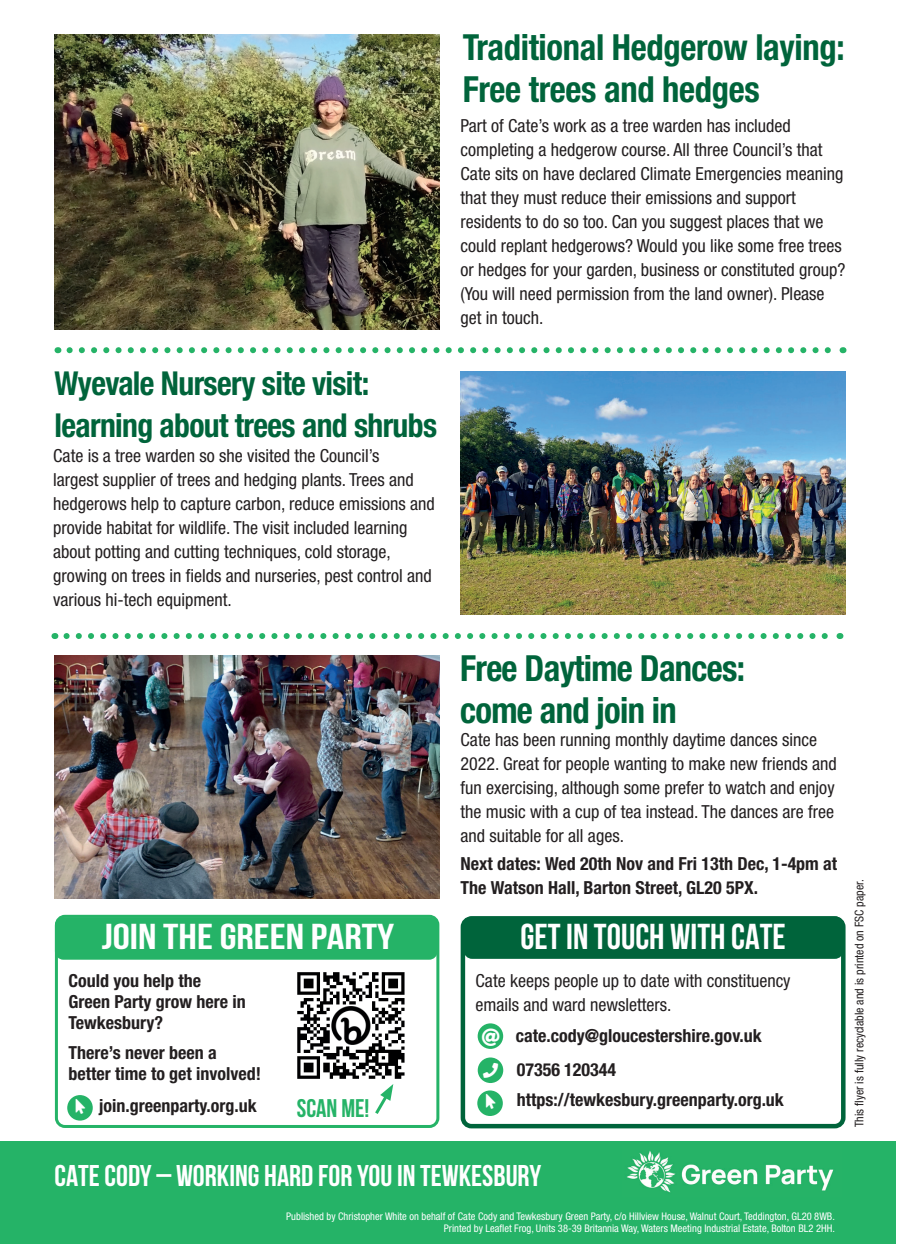
<style>
.page{position:relative;width:898px;height:1244px;background:#fff}
.page>*{position:absolute;margin:0;border:0;box-sizing:border-box;transform-origin:0 0}
.t1{font:700 condensed 36px/42px "Helvetica Neue LT Std";letter-spacing:-.01em;color:#00643b;scale:.96 1}
.t2{font:700 36px "Bebas Neue";color:#fff}
.t3{font:700 36px "Bebas Neue";color:#fff;scale:1.2 1}
.t4{font:700 condensed 33px/42px "Helvetica Neue LT Std";letter-spacing:-.02em;color:#00643b;scale:.96 1}
.t5{font:700 30px "Bebas Neue";color:#fff}
.t6{font:700 25.5px "Bebas Neue";color:#25b367}
.t7{font:condensed 18px/24px "Helvetica Neue LT Std";color:#231f20}
.t8{font:700 condensed 18px/21px "Helvetica Neue LT Std";color:#231f20}
.t9{font:condensed 12px "Helvetica Neue LT Std";color:#231f20}
.t10{font:condensed 10.5px/12px "Helvetica Neue LT Std";color:#fff;text-align:right}
</style>
<div class="page">
<div style="left:0;top:1140px;width:896px;height:103px;background:#25b367"></div>
<img style="left:627px;top:1150px;width:207px;height:43px">
<div style="left:461px;top:916px;width:384px;height:212px;border:4px solid #00643b;border-radius:9px"></div>
<div style="left:478px;top:1057px;width:25px;height:25px;background:#25b367;border-radius:50%"></div>
<div style="left:477px;top:1090px;width:26px;height:25px;background:#25b367;border-radius:50%"></div>
<div style="left:464px;top:916px;width:379px;height:42px;background:#00643b;border-radius:9px"></div>
<div style="left:478px;top:1023px;width:25px;height:25px;background:#25b367;border-radius:50%"></div>
<img style="left:461px;top:371px;width:384px;height:243px">
<div style="left:55px;top:914px;width:384px;height:213px;border:3px solid #25b367;border-radius:9px"></div>
<div style="left:55px;top:917px;width:383px;height:42px;background:#25b367;border-radius:9px"></div>
<img style="left:297px;top:972px;width:108px;height:114px">
<svg style="left:372px;top:1083px;width:21px;height:31px"></svg>
<img style="left:54px;top:34px;width:385px;height:296px">
<div style="left:67px;top:1094px;width:26px;height:26px;background:#25b367;border-radius:50%"></div>
<svg style="left:70px;top:347px;width:761px;height:6px"></svg>
<svg style="left:66px;top:633px;width:762px;height:6px"></svg>
<img style="left:54px;top:655px;width:385px;height:243px">
<h2 class="t4" style="left:54px;top:362px;width:400px">Wyevale Nursery site visit: learning about trees and shrubs</h2>
<p class="t7" style="left:53px;top:443px;width:383px">Cate is a tree warden so she visited the Council’s<br>largest supplier of trees and hedging plants. Trees and hedgerows help to capture carbon, reduce emissions and provide habitat for wildlife. The visit included learning about potting and cutting techniques, cold storage, growing on trees in fields and nurseries, pest control and various hi-tech equipment.</p>
<h1 class="t1" style="left:463px;top:25px;width:399px">Traditional Hedgerow laying:<br>Free trees and hedges</h1>
<p class="t7" style="left:461px;top:113px;width:386px">Part of Cate’s work as a tree warden has included completing a hedgerow course. All three Council’s that Cate sits on have declared Climate Emergencies meaning that they must reduce their emissions and support residents to do so too. Can you suggest places that we could replant hedgerows? Would you like some free trees or hedges for your garden, business or constituted group? (You will need permission from the land owner). Please get in touch.</p>
<h1 class="t3" style="left:102px;top:917px;width:245px">JOIN THE GREEN PARTY</h1>
<p class="t8" style="left:69px;top:969px;width:179px">Could you help the<br>Green Party grow here in<br>Tewkesbury?</p>
<p class="t8" style="left:69px;top:1041px;width:194px">There’s never been a better time to get involved!</p>
<p class="t8" style="left:99px;top:1094px;width:159px">join.greenparty.org.uk</p>
<h3 class="t6" style="left:297px;top:1094px;width:74px">SCAN ME!</h3>
<h1 class="t1" style="left:460px;top:646px;width:298px">Free Daytime Dances: come and join in</h1>
<p class="t7" style="left:461px;top:727px;width:378px">Cate has been running monthly daytime dances since 2022. Great for people wanting to make new friends and fun exercising, although some prefer to watch and enjoy the music with a cup of tea instead. The dances are free and suitable for all ages.</p>
<p class="t8" style="left:461px;top:851px;width:378px;line-height:24px">Next dates: Wed 20th Nov and Fri 13th Dec, 1-4pm at<br>The Watson Hall, Barton Street, GL20 5PX.</p>
<h1 class="t2" style="left:520px;top:916px;width:267px">GET IN TOUCH WITH CATE</h1>
<p class="t7" style="left:475px;top:967px;width:316px">Cate keeps people up to date with constituency emails and ward newsletters.</p>
<p class="t8" style="left:516px;top:1024px;width:247px">cate.cody@gloucestershire.gov.uk</p>
<p class="t8" style="left:517px;top:1053px;width:269px;line-height:30.2px">07356 120344 https://tewkesbury.greenparty.org.uk</p>
<h3 class="t5" style="left:54px;top:1159px;width:488px">CATE CODY – WORKING HARD FOR YOU IN TEWKESBURY</h3>
<p class="t10" style="left:286px;top:1210px;width:550px">Published by Christopher White on behalf of Cate Cody and Tewkesbury Green Party, c/o Hillview House, Walnut Court, Teddington, GL20 8WB.<br>Printed by Leaflet Frog, Units 38-39 Britannia Way, Waters Meeting Industrial Estate, Bolton BL2 2HH.</p>
<p class="t9" style="left:852px;top:1126px;width:249px;rotate:-90deg">This flyer is fully recyclable and is printed on FSC paper.</p>
</div>
